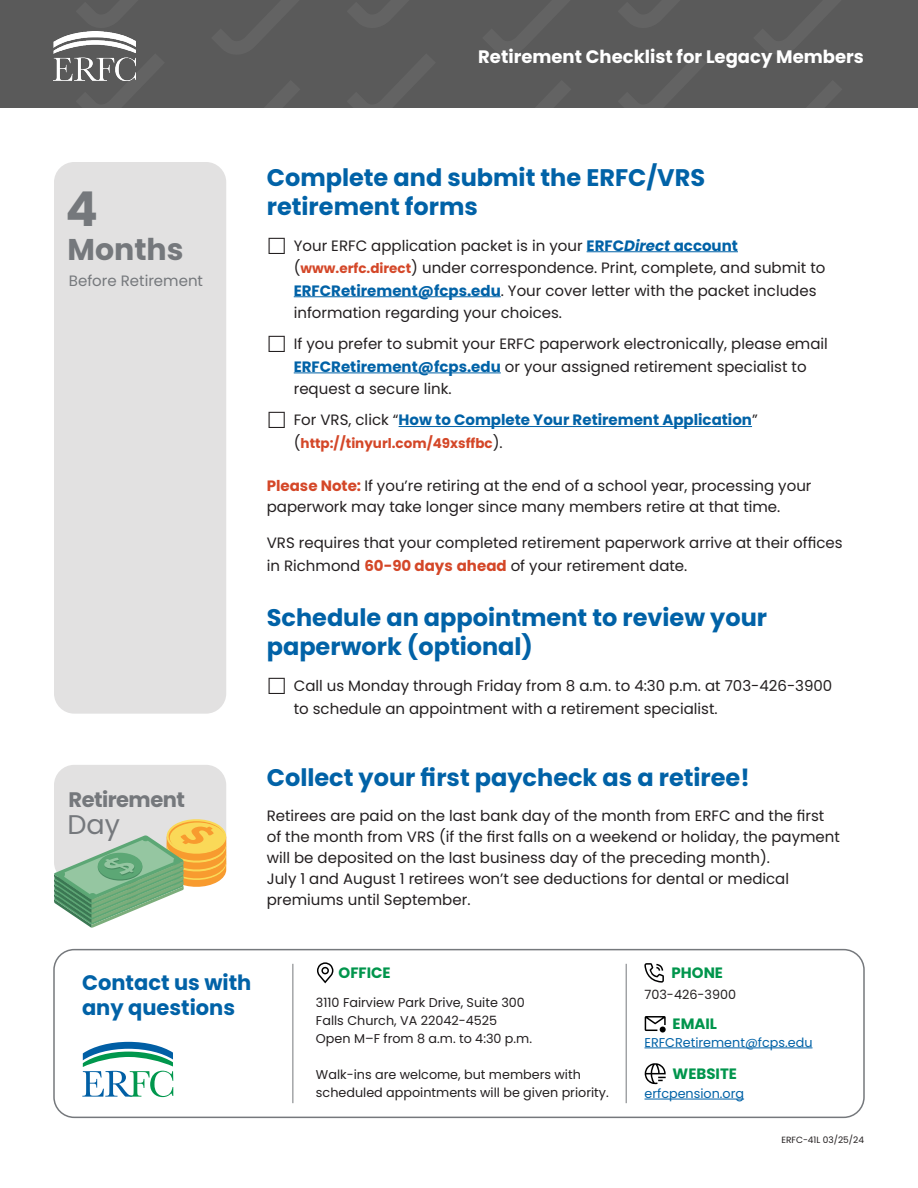
<style>
.page{position:relative;width:918px;height:1188px;background:#fff}
.page>*{position:absolute;margin:0;border:0;box-sizing:border-box;transform-origin:0 0}
.Months{font:700 48px "Poppins";color:#75787c}
.Months-2{font:700 30px "Poppins";color:#75787c}
.Content-Heading{font:27px "Poppins";color:#75787c}
.Content-Heading-2{font:700 24px/28.8px "Poppins";color:#0162a7}
.Content-Heading-3{font:700 21px/25.2px "Poppins";color:#0162a7}
.Content-Heading-4{font:700 21px "Poppins";letter-spacing:-.025em;color:#75787c}
.t1{font:700 18px "Poppins";color:#fff}
.Content-Copy{font:15px/22.5px "Poppins";color:#231f20}
.t2{font:700 15px "Poppins";color:#0162a7}
.Content-Subheading{font:700 15px "Poppins";color:#00954c}
.Before_Retirement{font:15px "Poppins";color:#75787c}
.t3{font:700 13.5px "Poppins";color:#d44728}
.Content-Copy-2{font:12.75px/18px "Poppins";color:#231f20}
.Content-Copy-3{font:12.75px "Poppins";color:#0162a7}
.t4{font:9px "Poppins";color:#231f20}
.s1{font-weight:700;color:#0162a7}
.s2{font-weight:700;font-style:italic;color:#0162a7}
.s3{font-weight:700;font-size:13.5px;color:#d44728}
.s4{font-weight:400;color:#231f20}
.s5{font-weight:400;font-size:15px;color:#231f20}
.s6{font-weight:700;color:#d44728}
</style>
<div class="page">
<div style="left:0;top:0;width:918px;height:108px;background:#5a5a5a"></div>
<img style="left:54px;top:31px;width:81px;height:50px">
<div style="left:54px;top:765px;width:172px;height:117px;background:#e2e1e1;border-radius:20px"></div>
<div style="left:54px;top:162px;width:172px;height:552px;background:#e2e1e1;border-radius:20px"></div>
<div style="left:53px;top:949px;width:812px;height:169px;border:2px solid #75787c;border-radius:20px"></div>
<svg style="left:645px;top:1063px;width:21px;height:21px"></svg>
<hr style="left:292px;top:964px;width:1px;height:139px;background:#75787c">
<hr style="left:626px;top:964px;width:1px;height:139px;background:#75787c">
<hr style="left:645px;top:1099px;width:99px;height:1px;background:#0162a7">
<hr style="left:645px;top:1048px;width:167px;height:1px;background:#0162a7">
<svg style="left:645px;top:1016px;width:21px;height:17px"></svg>
<svg style="left:82px;top:1042px;width:91px;height:55px"></svg>
<svg style="left:644px;top:963px;width:20px;height:20px"></svg>
<svg style="left:317px;top:962px;width:16px;height:21px"></svg>
<hr style="left:587px;top:251px;width:151px;height:1px;background:#0162a7">
<hr style="left:294px;top:296px;width:207px;height:1px;background:#0162a7">
<hr style="left:294px;top:373px;width:207px;height:1px;background:#0162a7">
<hr style="left:399px;top:426px;width:353px;height:1px;background:#0162a7">
<svg style="left:54px;top:819px;width:173px;height:109px"></svg>
<p class="t1" style="left:478px;top:47px;width:387px">Retirement Checklist for Legacy Members</p>
<p class="Months" style="left:65px;top:181px;width:34px">4</p>
<p class="Months-2" style="left:68px;top:232px;width:118px">Months</p>
<p class="Before_Retirement" style="left:69px;top:272px;width:136px">Before Retirement</p>
<p class="Content-Heading-4" style="left:69px;top:787px;width:118px">Retirement</p>
<p class="Content-Heading" style="left:68px;top:809px;width:54px">Day</p>
<p class="Content-Heading-2" style="left:267px;top:163px;width:440px">Complete and submit the ERFC/VRS retirement forms</p>
<p class="Content-Copy" style="left:294px;top:234px;width:533px">Your ERFC application packet is in your <span class="s1">ERFC</span><span class="s2">Direct</span> <span class="s1">account </span>(<span class="s3">www.erfc.direct</span>) under correspondence. Print, complete, and submit to <span class="s1">ERFCRetirement@fcps.edu</span>. Your cover letter with the packet includes information regarding your choices.</p>
<p class="Content-Copy" style="left:294px;top:333px;width:536px">If you prefer to submit your ERFC paperwork electronically, please email<br><span class="s1">ERFCRetirement@fcps.edu</span> or your assigned retirement specialist to request a secure link.</p>
<p class="t2" style="left:294px;top:411px;width:466px"><span class="s4">For VRS, click “</span>How to Complete Your Retirement Application<span class="s4">”</span></p>
<p class="t3" style="left:294px;top:435px;width:210px"><span class="s5">(</span>http://tinyurl.com/49xsffbc<span class="s5">).</span></p>
<p class="Content-Copy" style="left:267px;top:475px;width:546px;line-height:21px"><span class="s6">Please Note:</span> If you’re retiring at the end of a school year, processing your paperwork may take longer since many members retire at that time.</p>
<p class="Content-Copy" style="left:267px;top:532px;width:577px">VRS requires that your completed retirement paperwork arrive at their offices in Richmond <span class="s6">60-90 days ahead</span> of your retirement date.</p>
<p class="Content-Heading-2" style="left:267px;top:604px;width:502px">Schedule an appointment to review your paperwork (optional)</p>
<p class="Content-Copy" style="left:294px;top:675px;width:540px">Call us Monday through Friday from 8 a.m. to 4:30 p.m. at 703-426-3900 to schedule an appointment with a retirement specialist.</p>
<p class="Content-Heading-2" style="left:267px;top:763px;width:485px">Collect your first paycheck as a retiree!</p>
<p class="Content-Copy" style="left:267px;top:805px;width:575px;line-height:21px">Retirees are paid on the last bank day of the month from ERFC and the first of the month from VRS (if the first falls on a weekend or holiday, the payment will be deposited on the last business day of the preceding month).<br>July 1 and August 1 retirees won’t see deductions for dental or medical premiums until September.</p>
<p class="Content-Heading-3" style="left:82px;top:970px;width:171px">Contact us with any questions</p>
<p class="Content-Subheading" style="left:339px;top:964px;width:54px">OFFICE</p>
<p class="Content-Subheading" style="left:672px;top:964px;width:53px">PHONE</p>
<p class="Content-Copy-2" style="left:316px;top:994px;width:210px">3110 Fairview Park Drive, Suite 300</p>
<p class="Content-Copy-2" style="left:316px;top:1012px;width:218px">Falls Church, VA 22042-4525<br>Open M–F from 8 a.m. to 4:30 p.m.</p>
<p class="Content-Copy-2" style="left:316px;top:1066px;width:294px">Walk-ins are welcome, but members with scheduled appointments will be given priority.</p>
<p class="Content-Copy-2" style="left:645px;top:985px;width:93px">703-426-3900</p>
<p class="Content-Subheading" style="left:673px;top:1015px;width:46px">EMAIL</p>
<p class="Content-Copy-3" style="left:645px;top:1035px;width:169px">ERFCRetirement@fcps.edu</p>
<p class="Content-Subheading" style="left:673px;top:1065px;width:66px">WEBSITE</p>
<p class="Content-Copy-3" style="left:645px;top:1086px;width:101px">erfcpension.org</p>
<p class="t4" style="left:781px;top:1135px;width:84px">ERFC-41L 03/25/24</p>
</div>
